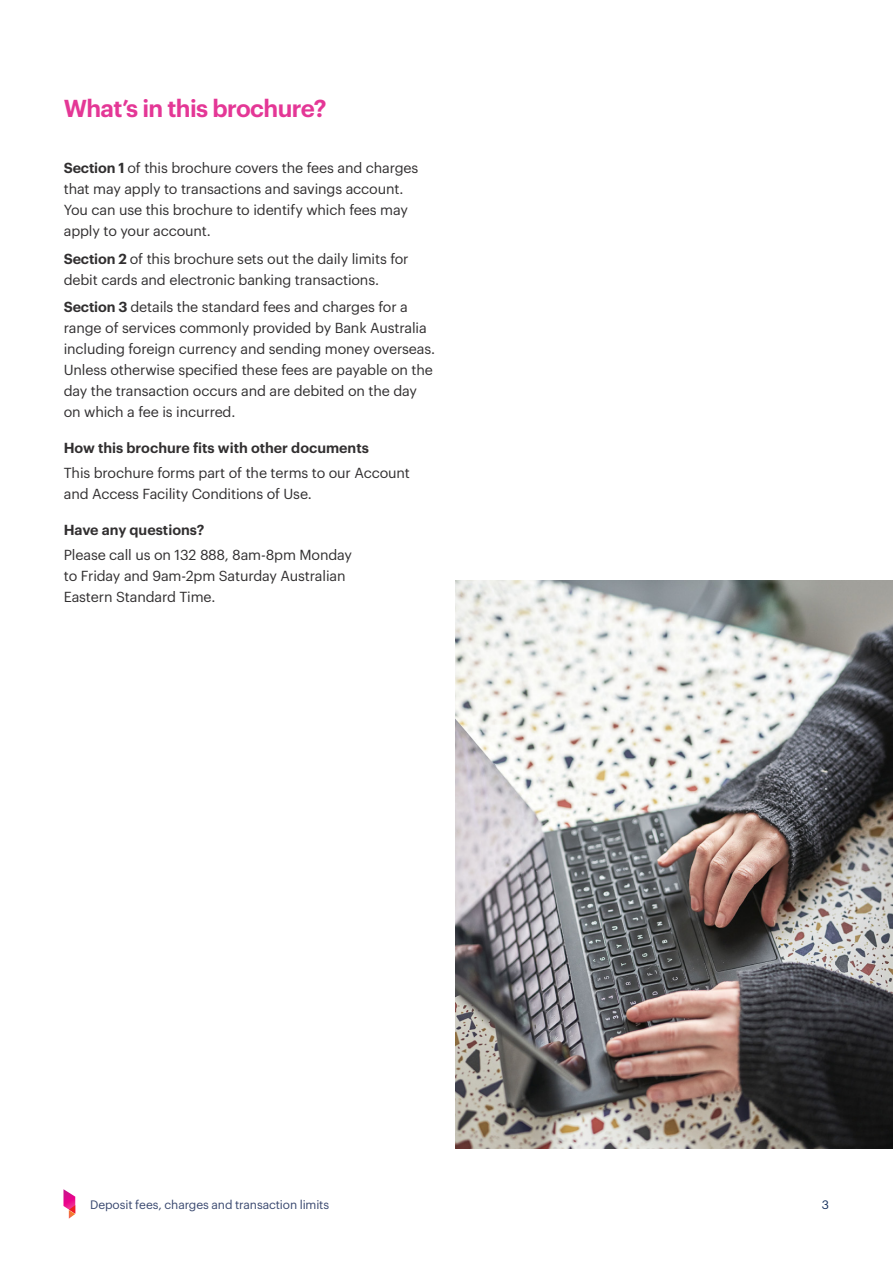
<style>
.page{position:relative;width:893px;height:1263px;background:#fff}
.page>*{position:absolute;margin:0;border:0;box-sizing:border-box;transform-origin:0 0}
.BA21_heading_pink_semibold_-_7mm_space_a{font:600 24px "Graphik";letter-spacing:-.025em;color:#e43796}
.BA21_body_9_5_14{font:14.25px/21px "Graphik";letter-spacing:-.01em;color:#312f30}
.BA21_subhead_-_95__black{font:600 14.25px "Graphik";color:#312f30}
.t1{font:12px "Graphik";letter-spacing:-.01em;color:#39486f}
.t2{font:12px "Graphik";color:#122d5a}
.s1{font-weight:600}
</style>
<div class="page">
<svg style="left:63px;top:1189px;width:12px;height:30px"></svg>
<img style="left:455px;top:580px;width:438px;height:568px">
<h1 class="BA21_heading_pink_semibold_-_7mm_space_a" style="left:64px;top:90px;width:264px">What’s in this brochure?</h1>
<p class="BA21_body_9_5_14" style="left:64px;top:156px;width:356px"><span class="s1">Section 1</span> of this brochure covers the fees and charges that may apply to transactions and savings account.<br>You can use this brochure to identify which fees may apply to your account.</p>
<p class="BA21_body_9_5_14" style="left:64px;top:247px;width:346px"><span class="s1">Section 2</span> of this brochure sets out the daily limits for debit cards and electronic banking transactions.</p>
<p class="BA21_body_9_5_14" style="left:64px;top:295px;width:373px"><span class="s1">Section 3</span> details the standard fees and charges for a range of services commonly provided by Bank Australia including foreign currency and sending money overseas.<br>Unless otherwise specified these fees are payable on the day the transaction occurs and are debited on the day on which a fee is incurred.</p>
<h2 class="BA21_subhead_-_95__black" style="left:64px;top:437px;width:307px">How this brochure fits with other documents</h2>
<p class="BA21_body_9_5_14" style="left:64px;top:461px;width:348px">This brochure forms part of the terms to our Account and Access Facility Conditions of Use.</p>
<h2 class="BA21_subhead_-_95__black" style="left:64px;top:519px;width:142px">Have any questions?</h2>
<p class="BA21_body_9_5_14" style="left:64px;top:543px;width:290px">Please call us on 132 888, 8am-8pm Monday to Friday and 9am-2pm Saturday Australian<br>Eastern Standard Time.</p>
<p class="t1" style="left:90px;top:1195px;width:241px">Deposit fees, charges and transaction limits</p>
<p class="t2" style="left:822px;top:1195px;width:9px">3</p>
</div>
